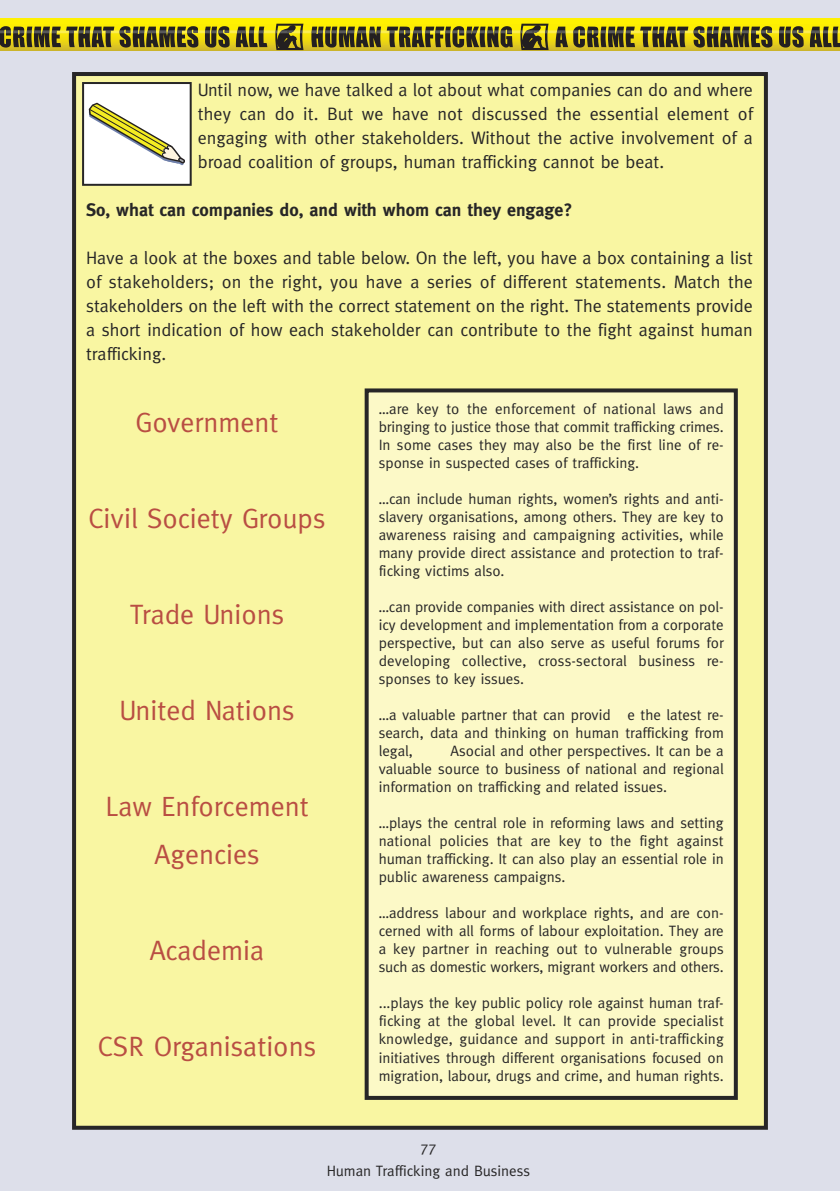
<style>
.page{position:relative;width:840px;height:1191px;background:#fff}
.page>*{position:absolute;margin:0;border:0;box-sizing:border-box;transform-origin:0 0}
.t1{font:28px/48px "Meta";color:#b94e43;text-align:center}
.t2{font:18px/24px "Meta";color:#272627;text-align:justify}
.t3{font:700 18px "Meta";color:#272627}
.t4{font:15px/18px "Meta";color:#272627;text-align:justify}
</style>
<div class="page">
<div style="left:0;top:0;width:839px;height:1191px;background:#dddfea"></div>
<svg style="left:0;top:19px;width:839px;height:31px;background:#f2e20b"></svg>
<img style="left:803px;top:30px;width:6px;height:3px">
<svg style="left:519px;top:24px;width:29px;height:26px"></svg>
<svg style="left:555px;top:26px;width:217px;height:22px;background:#776d21"></svg>
<svg style="left:778px;top:26px;width:25px;height:22px"></svg>
<svg style="left:809px;top:27px;width:30px;height:20px"></svg>
<img style="left:198px;top:30px;width:113px;height:3px">
<svg style="left:0;top:26px;width:198px;height:22px;background:#746b21"></svg>
<svg style="left:204px;top:26px;width:25px;height:22px"></svg>
<svg style="left:235px;top:27px;width:32px;height:20px"></svg>
<svg style="left:275px;top:24px;width:28px;height:26px"></svg>
<svg style="left:311px;top:26px;width:201px;height:22px;background:#706721"></svg>
<div style="left:74px;top:74px;width:691px;height:1053px;background:#f9f6a2"></div>
<div style="left:72px;top:72px;width:695px;height:1057px;border:4px solid #272627"></div>
<div style="left:366px;top:390px;width:369px;height:707px;background:#fcf9c7"></div>
<div style="left:364px;top:388px;width:373px;height:711px;border:4px solid #272627"></div>
<div style="left:83px;top:83px;width:107px;height:102px;background:#fff"></div>
<svg style="left:89px;top:103px;width:96px;height:62px"></svg>
<div style="left:82px;top:82px;width:109px;height:104px;border:2px solid #272627"></div>
<p class="t2" style="left:197px;top:78px;width:556px">Until now, we have talked a lot about what companies can do and where they can do it. But we have not discussed the essential element of engaging with other stakeholders. Without the active involvement of a broad coalition of groups, human trafficking cannot be beat.</p>
<p class="t3" style="left:86px;top:199px;width:487px">So, what can companies do, and with whom can they engage?</p>
<p class="t2" style="left:86px;top:246px;width:668px">Have a look at the boxes and table below. On the left, you have a box containing a list of stakeholders; on the right, you have a series of different statements. Match the stakeholders on the left with the correct statement on the right. The statements provide a short indication of how each stakeholder can contribute to the fight against human trafficking.</p>
<p class="t4" style="left:378px;top:400px;width:346px">…are key to the enforcement of national laws and bringing to justice those that commit trafficking crimes.<br>In some cases they may also be the first line of re&shy;sponse in suspected cases of trafficking.</p>
<p class="t4" style="left:378px;top:490px;width:346px">…can include human rights, women’s rights and anti&shy;slavery organisations, among others. They are key to awareness raising and campaigning activities, while many provide direct assistance and protection to traf&shy;ficking victims also.</p>
<p class="t4" style="left:378px;top:598px;width:346px">…can provide companies with direct assistance on pol&shy;icy development and implementation from a corporate perspective, but can also serve as useful forums for developing collective, cross-sectoral business re&shy;sponses to key issues.</p>
<p class="t4" style="left:378px;top:706px;width:346px">…a valuable partner that can provid e the latest re&shy;search, data and thinking on human trafficking from legal,</p>
<h1 class="t1" style="left:135px;top:398px;width:144px">Government</h1>
<h1 class="t1" style="left:89px;top:494px;width:238px">Civil Society Groups</h1>
<h1 class="t1" style="left:130px;top:590px;width:156px">Trade Unions</h1>
<h1 class="t1" style="left:119px;top:686px;width:177px">United Nations</h1>
<p class="t4" style="left:378px;top:742px;width:346px;text-indent:72px">Asocial and other perspectives. It can be a valuable source to business of national and regional information on trafficking and related issues.</p>
<p class="t4" style="left:378px;top:814px;width:346px">…plays the central role in reforming laws and setting national policies that are key to the fight against human trafficking. It can also play an essential role in public awareness campaigns.</p>
<p class="t4" style="left:378px;top:904px;width:346px">…address labour and workplace rights, and are con&shy;cerned with all forms of labour exploitation. They are a key partner in reaching out to vulnerable groups such as domestic workers, migrant workers and others.</p>
<p class="t4" style="left:378px;top:994px;width:346px">...plays the key public policy role against human traf&shy;ficking at the global level. It can provide specialist knowledge, guidance and support in anti-trafficking initiatives through different organisations focused on migration, labour, drugs and crime, and human rights.</p>
<h1 class="t1" style="left:105px;top:782px;width:205px">Law Enforcement<br>Agencies</h1>
<h1 class="t1" style="left:150px;top:926px;width:116px">Academia</h1>
<h1 class="t1" style="left:98px;top:1022px;width:219px">CSR Organisations</h1>
<p class="t4" style="left:327px;top:1135px;width:204px;line-height:24px;text-align:center">77<br>Human Trafficking and Business</p>
</div>
